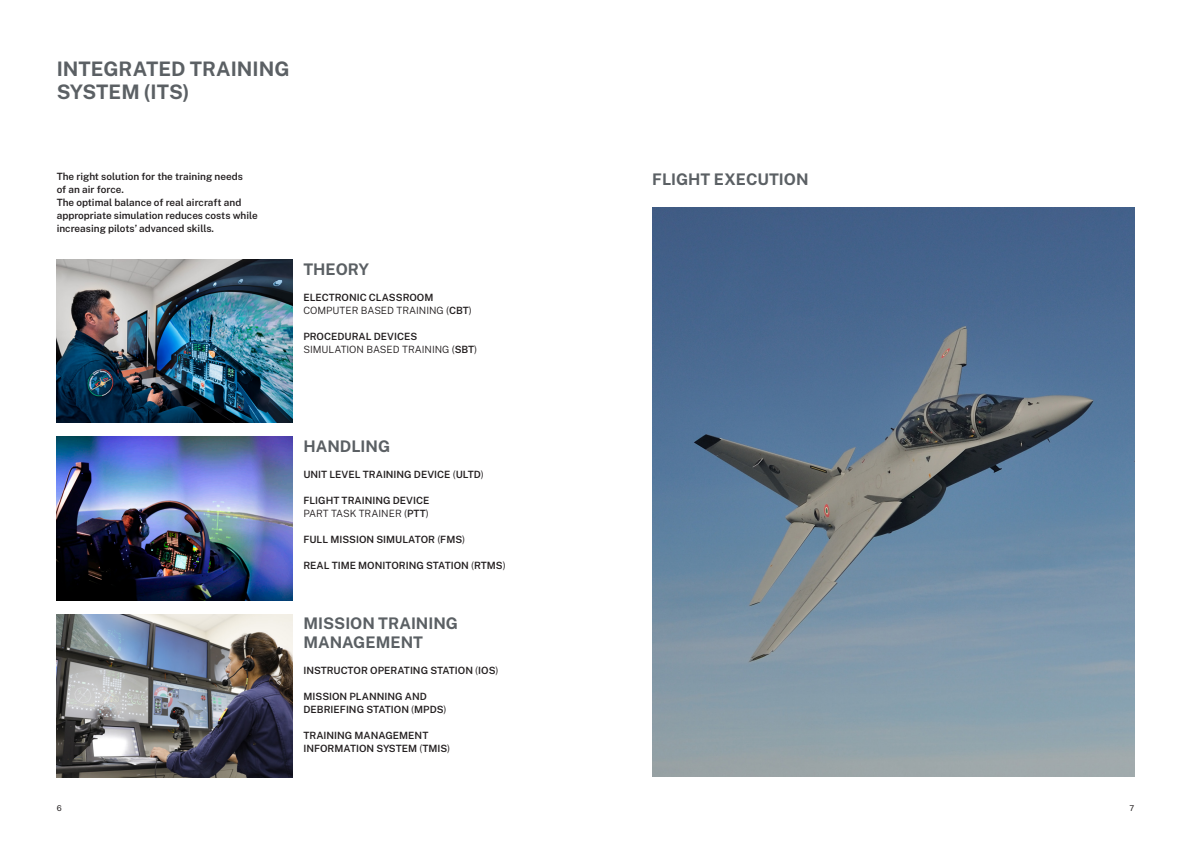
<style>
.page{position:relative;width:1191px;height:842px;background:#fff}
.page>*{position:absolute;margin:0;border:0;box-sizing:border-box;transform-origin:0 0}
.Titolo{font:700 20px "Public Sans";color:#5b6064}
.Subtitle{font:700 16px/19px "Public Sans";color:#5b6064}
.testo{font:600 10px/13px "Public Sans";color:#231f20}
.testo-2{font:300 10px "Public Sans";color:#231f20}
.numeri_pag{font:8px "Public Sans";color:#231f20}
.s1{font-weight:600}
.s2{font-weight:300}
</style>
<div class="page">
<img style="left:57px;top:614px;width:235px;height:163px">
<img style="left:57px;top:437px;width:235px;height:163px">
<img style="left:57px;top:259px;width:235px;height:163px">
<img style="left:652px;top:208px;width:482px;height:569px">
<p class="Titolo" style="left:57px;top:54px;width:234px">INTEGRATED TRAINING</p>
<p class="Titolo" style="left:57px;top:77px;width:134px">SYSTEM (ITS)</p>
<p class="testo" style="left:57px;top:169px;width:188px">The right solution for the training needs</p>
<p class="testo" style="left:57px;top:182px;width:69px">of an air force.</p>
<p class="testo" style="left:57px;top:195px;width:203px">The optimal balance of real aircraft and appropriate simulation reduces costs while increasing pilots’ advanced skills.</p>
<p class="Subtitle" style="left:303px;top:258px;width:67px">THEORY</p>
<p class="testo" style="left:303px;top:290px;width:131px">ELECTRONIC CLASSROOM</p>
<p class="testo-2" style="left:303px;top:303px;width:170px">COMPUTER BASED TRAINING (<span class="s1">CBT</span>)</p>
<p class="testo" style="left:303px;top:329px;width:115px">PROCEDURAL DEVICES</p>
<p class="testo-2" style="left:303px;top:342px;width:175px">SIMULATION BASED TRAINING (<span class="s1">SBT</span>)</p>
<p class="Subtitle" style="left:303px;top:436px;width:88px">HANDLING</p>
<p class="testo" style="left:303px;top:467px;width:182px">UNIT LEVEL TRAINING DEVICE <span class="s2">(</span>ULTD<span class="s2">)</span></p>
<p class="testo" style="left:303px;top:493px;width:127px">FLIGHT TRAINING DEVICE</p>
<p class="testo-2" style="left:303px;top:506px;width:127px">PART TASK TRAINER (<span class="s1">PTT</span>)</p>
<p class="testo" style="left:303px;top:532px;width:163px">FULL MISSION SIMULATOR <span class="s2">(</span>FMS<span class="s2">)</span></p>
<p class="testo" style="left:303px;top:558px;width:204px">REAL TIME MONITORING STATION <span class="s2">(</span>RTMS<span class="s2">)</span></p>
<p class="Subtitle" style="left:303px;top:613px;width:156px">MISSION TRAINING<br>MANAGEMENT</p>
<p class="testo" style="left:303px;top:664px;width:197px">INSTRUCTOR OPERATING STATION <span class="s2">(</span>IOS<span class="s2">)</span></p>
<p class="testo" style="left:303px;top:690px;width:125px">MISSION PLANNING AND</p>
<p class="testo" style="left:303px;top:703px;width:145px">DEBRIEFING STATION <span class="s2">(</span>MPDS<span class="s2">)</span></p>
<p class="testo" style="left:303px;top:729px;width:126px">TRAINING MANAGEMENT</p>
<p class="testo" style="left:303px;top:742px;width:148px">INFORMATION SYSTEM <span class="s2">(</span>TMIS<span class="s2">)</span></p>
<p class="Subtitle" style="left:652px;top:169px;width:158px">FLIGHT EXECUTION</p>
<p class="numeri_pag" style="left:57px;top:802px;width:6px">6</p>
<p class="numeri_pag" style="left:1129px;top:802px;width:6px">7</p>
</div>
